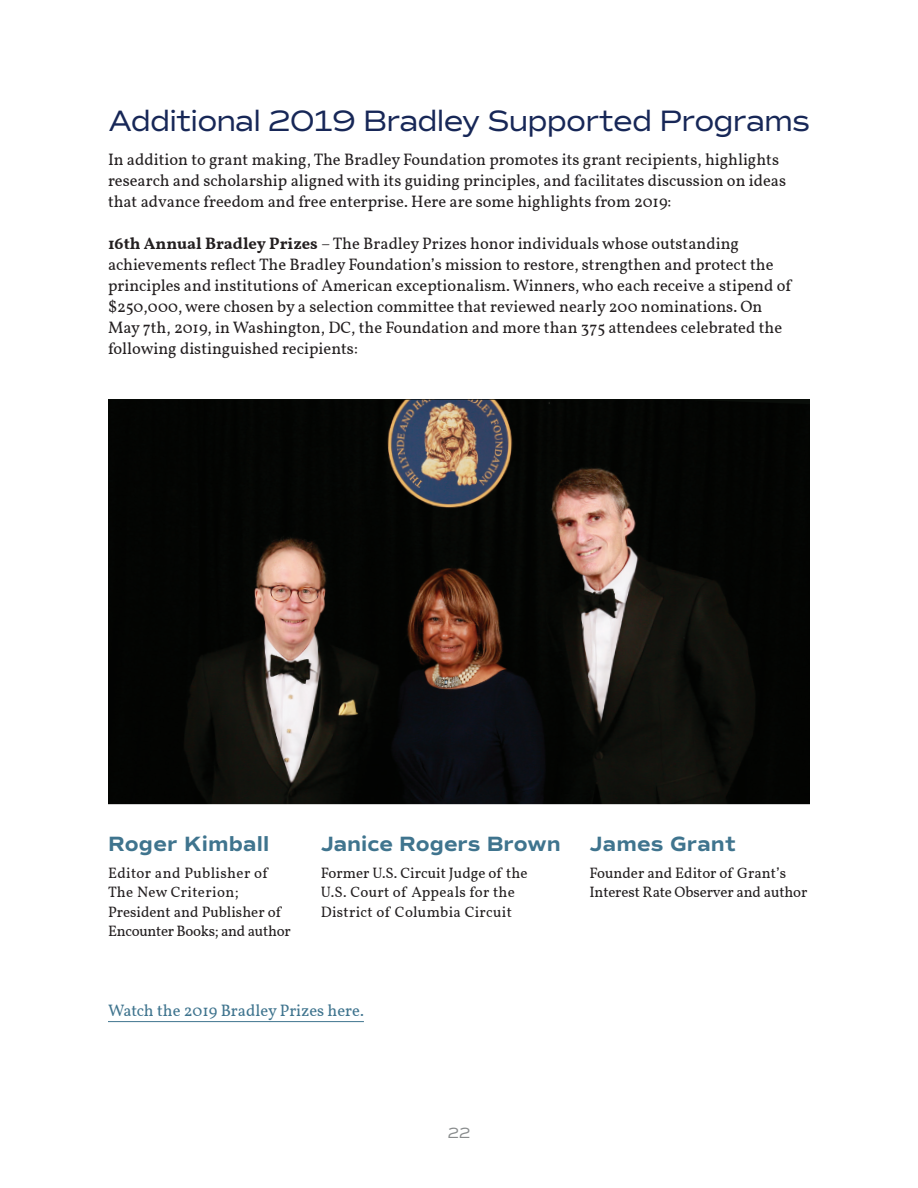
<style>
.page{position:relative;width:918px;height:1188px;background:#fff}
.page>*{position:absolute;margin:0;border:0;box-sizing:border-box;transform-origin:0 0}
.t1{font:30px "Commuters Sans";letter-spacing:-.03em;color:#172757}
.t2{font:700 21px "Commuters Sans";letter-spacing:.01em;color:#3f748e}
.t3{font:16.5px/21px "Vollkorn";color:#231f20}
.t4{font:16.5px "Vollkorn";color:#3f748e}
.t5{font:15px/19.5px "Vollkorn";color:#231f20}
.t6{font:15px/19.5px "Vollkorn";letter-spacing:.02em;color:#231f20}
.t7{font:15px "Commuters Sans";color:#898c8d}
.s1{font-weight:700}
</style>
<div class="page">
<hr style="left:108px;top:1021px;width:256px;height:1px;background:#3f748e">
<img style="left:108px;top:400px;width:702px;height:404px">
<h1 class="t1" style="left:108px;top:102px;width:704px">Additional 2019 Bradley Supported Programs</h1>
<p class="t3" style="left:108px;top:148px;width:680px">In addition to grant making, The Bradley Foundation promotes its grant recipients, highlights research and scholarship aligned with its guiding principles, and facilitates discussion on ideas that advance freedom and free enterprise. Here are some highlights from 2019:</p>
<p class="t3" style="left:108px;top:232px;width:685px"><span class="s1">16th Annual Bradley Prizes</span> – The Bradley Prizes honor individuals whose outstanding achievements reflect The Bradley Foundation’s mission to restore, strengthen and protect the principles and institutions of American exceptionalism. Winners, who each receive a stipend of $250,000, were chosen by a selection committee that reviewed nearly 200 nominations. On May 7th, 2019, in Washington, DC, the Foundation and more than 375 attendees celebrated the following distinguished recipients:</p>
<p class="t2" style="left:108px;top:831px;width:163px">Roger Kimball</p>
<p class="t5" style="left:108px;top:862px;width:184px">Editor and Publisher of<br>The New Criterion;<br>President and Publisher of<br>Encounter Books; and author</p>
<p class="t2" style="left:321px;top:831px;width:241px">Janice Rogers Brown</p>
<p class="t6" style="left:321px;top:862px;width:208px">Former U.S. Circuit Judge of the<br>U.S. Court of Appeals for the<br>District of Columbia Circuit</p>
<p class="t4" style="left:108px;top:999px;width:257px">Watch the 2019 Bradley Prizes here.</p>
<p class="t2" style="left:589px;top:831px;width:148px">James Grant</p>
<p class="t5" style="left:589px;top:862px;width:219px">Founder and Editor of Grant’s<br>Interest Rate Observer and author</p>
<p class="t7" style="left:448px;top:1124px;width:24px">22</p>
</div>
